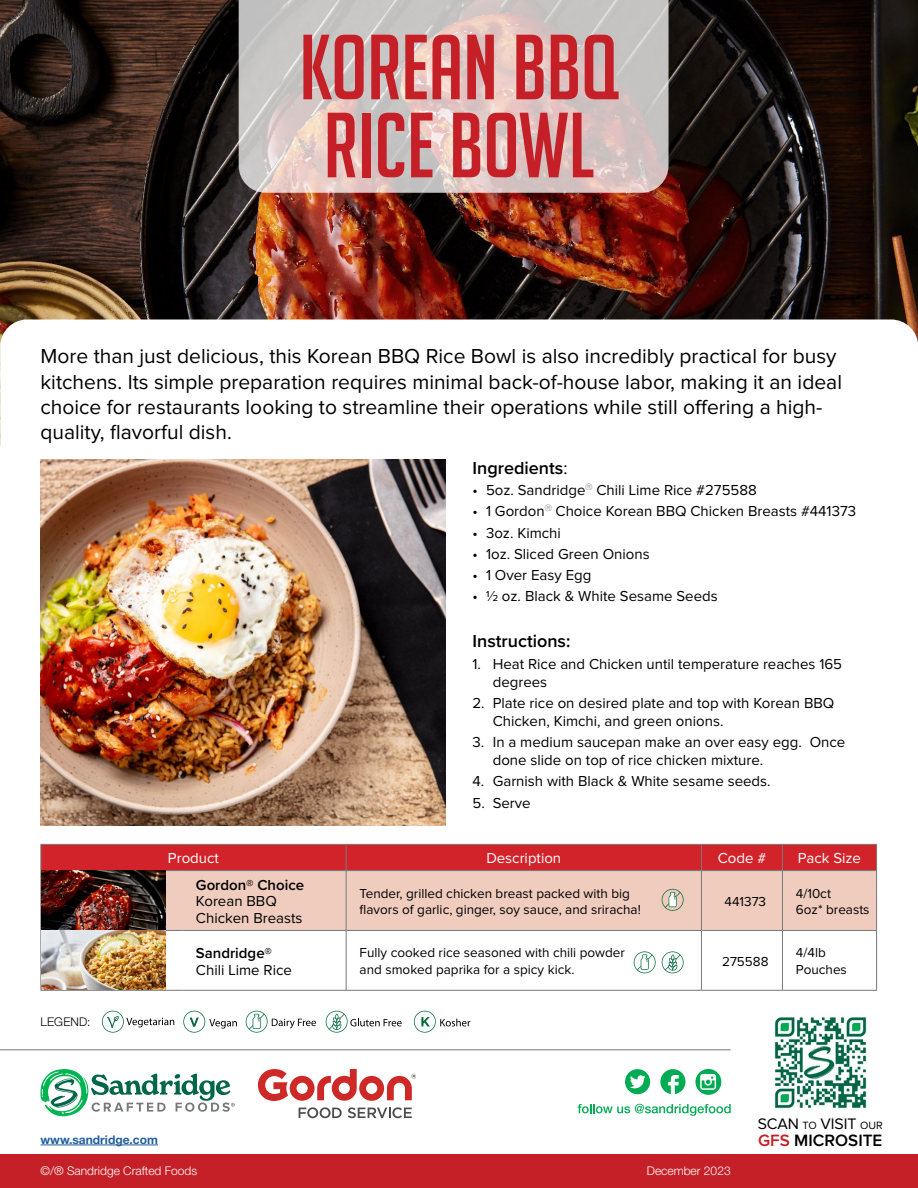
<style>
.page{position:relative;width:918px;height:1188px;background:#fff}
.page>*{position:absolute;margin:0;border:0;box-sizing:border-box;transform-origin:0 0}
.t1{font:90px/78px "Big Noodle Titling";color:#c52027}
.t2{font:21px/25.2px "Proxima Nova";color:#000}
.t3{font:600 18px "Proxima Nova";color:#000}
.t4{font:600 16.95px "Proxima Nova";color:#000}
.t5{font:15.75px "Proxima Nova";color:#000}
.t6{font:15px/18px "Proxima Nova";color:#000}
.t7{font:15px "Proxima Nova";color:#fff}
.t8{font:600 15px "Proxima Nova";color:#000}
.t9{font:13.5px/16.5px "Proxima Nova";color:#000}
.t10{font:300 12px "Helvetica Neue LT Std";color:#fff}
.t11{font:700 12px "Helvetica Neue LT Std";color:#215e9e}
.t12{font:300 12px "Helvetica Neue LT Std";letter-spacing:.015em;color:#000}
.s1{font-weight:400}
.s2{font-size:10.95px}
.s3{color:#c52027}
</style>
<div class="page">
<img style="left:0;top:0;width:918px;height:320px">
<div style="left:0;top:1155px;width:918px;height:33px;background:#c52027"></div>
<hr style="left:40px;top:1145px;width:118px;height:1px;background:#215e9e">
<svg style="left:239px;top:0;width:430px;height:193px;background:#d4c6c4"></svg>
<svg style="left:299px;top:1107px;width:43px;height:11px"></svg>
<svg style="left:348px;top:1107px;width:64px;height:11px"></svg>
<svg style="left:258px;top:1069px;width:158px;height:32px"></svg>
<svg style="left:40px;top:1069px;width:195px;height:47px"></svg>
<svg style="left:578px;top:1104px;width:153px;height:12px"></svg>
<svg style="left:625px;top:1069px;width:25px;height:25px"></svg>
<svg style="left:660px;top:1069px;width:26px;height:25px"></svg>
<svg style="left:695px;top:1069px;width:26px;height:26px"></svg>
<hr style="left:0;top:1049px;width:731px;height:1px;background:#76777a">
<img style="left:774px;top:1017px;width:93px;height:92px">
<svg style="left:102px;top:1011px;width:72px;height:22px"></svg>
<svg style="left:183px;top:1011px;width:54px;height:22px"></svg>
<svg style="left:246px;top:1011px;width:70px;height:22px"></svg>
<svg style="left:326px;top:1011px;width:76px;height:22px"></svg>
<svg style="left:414px;top:1011px;width:56px;height:22px"></svg>
<img style="left:40px;top:460px;width:406px;height:365px">
<div style="left:165px;top:871px;width:711px;height:59px;background:#efccbe"></div>
<svg style="left:165px;top:931px;width:711px;height:59px"></svg>
<div style="left:40px;top:844px;width:837px;height:26px;background:#d2232a"></div>
<hr style="left:40px;top:870px;width:142px;height:1px;background:#76777a">
<hr style="left:40px;top:871px;width:1px;height:59px;background:#76777a">
<hr style="left:182px;top:870px;width:164px;height:1px;background:#76777a">
<hr style="left:346px;top:870px;width:355px;height:1px;background:#76777a">
<hr style="left:346px;top:871px;width:1px;height:59px;background:#76777a">
<hr style="left:701px;top:870px;width:81px;height:1px;background:#76777a">
<hr style="left:701px;top:871px;width:1px;height:59px;background:#76777a">
<hr style="left:782px;top:870px;width:95px;height:1px;background:#76777a">
<hr style="left:782px;top:871px;width:1px;height:59px;background:#76777a">
<hr style="left:876px;top:871px;width:1px;height:59px;background:#76777a">
<hr style="left:40px;top:930px;width:142px;height:1px;background:#76777a">
<hr style="left:40px;top:931px;width:1px;height:59px;background:#76777a">
<hr style="left:182px;top:930px;width:164px;height:1px;background:#76777a">
<hr style="left:346px;top:930px;width:355px;height:1px;background:#76777a">
<hr style="left:346px;top:931px;width:1px;height:59px;background:#76777a">
<hr style="left:701px;top:930px;width:81px;height:1px;background:#76777a">
<hr style="left:701px;top:931px;width:1px;height:59px;background:#76777a">
<hr style="left:782px;top:930px;width:95px;height:1px;background:#76777a">
<hr style="left:782px;top:931px;width:1px;height:59px;background:#76777a">
<hr style="left:876px;top:931px;width:1px;height:59px;background:#76777a">
<hr style="left:40px;top:990px;width:142px;height:1px;background:#76777a">
<hr style="left:182px;top:990px;width:164px;height:1px;background:#76777a">
<hr style="left:346px;top:990px;width:355px;height:1px;background:#76777a">
<hr style="left:701px;top:990px;width:81px;height:1px;background:#76777a">
<hr style="left:782px;top:990px;width:95px;height:1px;background:#76777a">
<img style="left:41px;top:871px;width:124px;height:119px">
<svg style="left:662px;top:951px;width:22px;height:22px"></svg>
<svg style="left:634px;top:951px;width:22px;height:22px"></svg>
<svg style="left:662px;top:889px;width:22px;height:22px"></svg>
<h1 class="t1" style="left:299px;top:28px;width:321px">KOREAN BBQ<br>RICE BOWL</h1>
<p class="t2" style="left:40px;top:345px;width:803px">More than just delicious, this Korean BBQ Rice Bowl is also incredibly practical for busy kitchens. Its simple preparation requires minimal back-of-house labor, making it an ideal choice for restaurants looking to streamline their operations while still offering a high&shy;quality, flavorful dish.</p>
<p class="t3" style="left:472px;top:455px;width:96px">Ingredients<span class="s1">:</span></p>
<p class="t6" style="left:472px;top:482px;width:286px">• 5oz. Sandridge<sup>®</sup> Chili Lime Rice #275588</p>
<p class="t6" style="left:473px;top:503px;width:385px">• 1 Gordon<sup>®</sup> Choice Korean BBQ Chicken Breasts #441373</p>
<p class="t6" style="left:473px;top:524px;width:90px">• 3oz. Kimchi</p>
<p class="t6" style="left:473px;top:546px;width:179px">• 1oz. Sliced Green Onions</p>
<p class="t6" style="left:473px;top:567px;width:121px">• 1 Over Easy Egg</p>
<p class="t6" style="left:473px;top:588px;width:247px">• ½ oz. Black &amp; White Sesame Seeds</p>
<p class="t3" style="left:473px;top:628px;width:100px">Instructions:</p>
<p class="t6" style="left:493px;top:655px;width:351px;text-indent:-20px">1. Heat Rice and Chicken until temperature reaches 165 degrees</p>
<p class="t6" style="left:493px;top:695px;width:343px;text-indent:-20px">2. Plate rice on desired plate and top with Korean BBQ<br>Chicken, Kimchi, and green onions.</p>
<p class="t6" style="left:493px;top:734px;width:354px;text-indent:-20px">3. In a medium saucepan make an over easy egg. Once done slide on top of rice chicken mixture.</p>
<p class="t6" style="left:473px;top:773px;width:300px">4. Garnish with Black &amp; White sesame seeds.</p>
<p class="t6" style="left:473px;top:794px;width:60px">5. Serve</p>
<p class="t12" style="left:40px;top:1014px;width:52px">LEGEND:</p>
<p class="t7" style="left:168px;top:852px;width:53px">Product</p>
<p class="t7" style="left:486px;top:852px;width:76px">Description</p>
<p class="t7" style="left:718px;top:852px;width:50px">Code #</p>
<p class="t7" style="left:798px;top:852px;width:65px">Pack Size</p>
<p class="t8" style="left:196px;top:874px;width:110px">Gordon® Choice</p>
<p class="t6" style="left:196px;top:894px;width:108px;line-height:16.5px">Korean BBQ<br>Chicken Breasts</p>
<p class="t9" style="left:360px;top:885px;width:283px">Tender, grilled chicken breast packed with big flavors of garlic, ginger, soy sauce, and sriracha!</p>
<p class="t9" style="left:725px;top:894px;width:43px">441373</p>
<p class="t9" style="left:796px;top:885px;width:75px">4/10ct<br>6oz* breasts</p>
<p class="t8" style="left:196px;top:942px;width:78px">Sandridge®</p>
<p class="t6" style="left:196px;top:961px;width:98px">Chili Lime Rice</p>
<p class="t9" style="left:360px;top:945px;width:267px">Fully cooked rice seasoned with chili powder and smoked paprika for a spicy kick.</p>
<p class="t9" style="left:722px;top:954px;width:48px">275588</p>
<p class="t9" style="left:796px;top:945px;width:52px">4/4lb<br>Pouches</p>
<p class="t11" style="left:40px;top:1132px;width:119px">www.sandridge.com</p>
<p class="t5" style="left:758px;top:1116px;width:127px">SCAN <span class="s2">TO</span> VISIT <span class="s2">OUR</span></p>
<p class="t4" style="left:758px;top:1128px;width:126px"><span class="s3">GFS</span> MICROSITE</p>
<p class="t10" style="left:40px;top:1164px;width:158px">©/® Sandridge Crafted Foods</p>
<p class="t10" style="left:647px;top:1164px;width:85px">December 2023</p>
</div>
